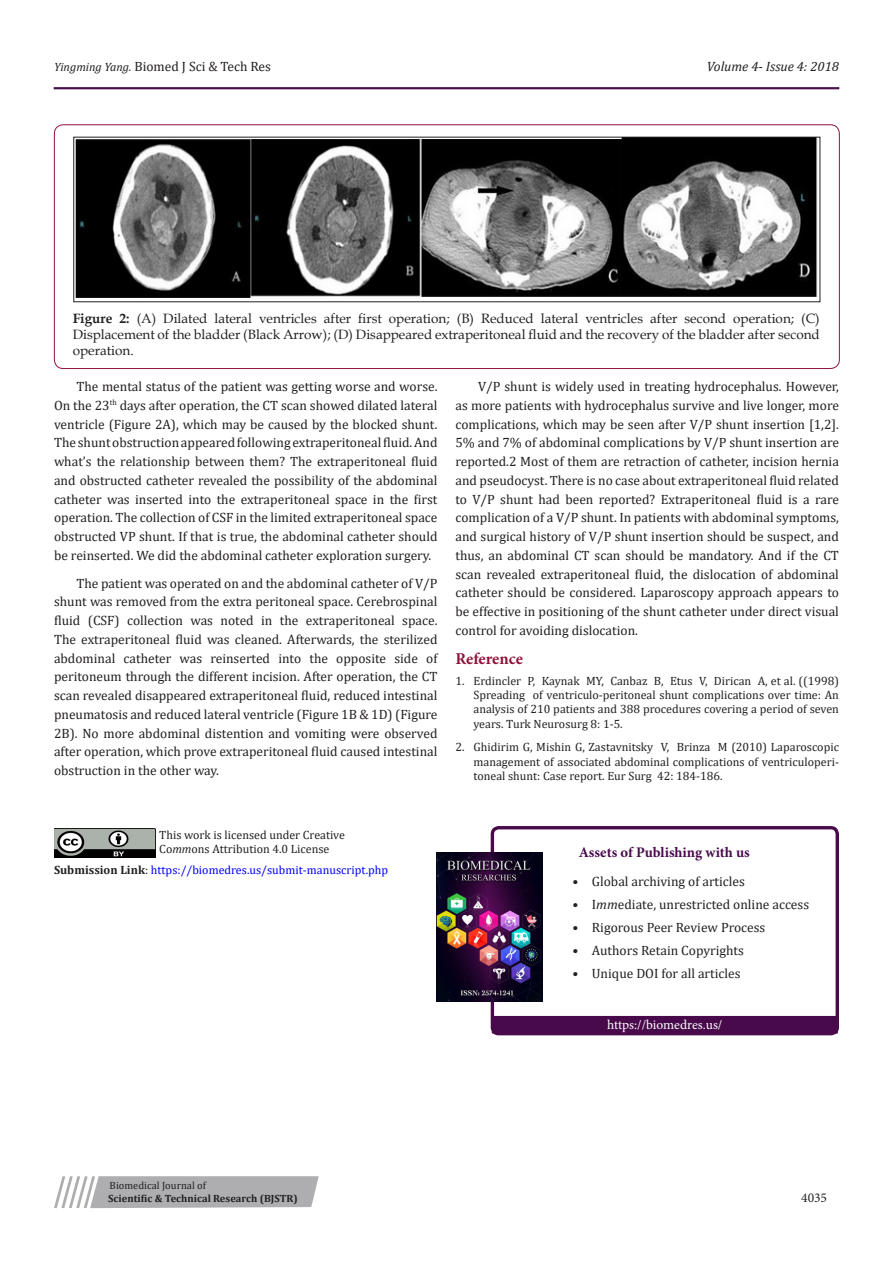
<style>
.page{position:relative;width:893px;height:1263px;background:#fff}
.page>*{position:absolute;margin:0;border:0;box-sizing:border-box;transform-origin:0 0}
.t1{font:700 16.5px "Minion Pro";letter-spacing:-.005em;color:#8f133a}
.t2{font:700 14.7px "Minion Pro";color:#480a4b}
.t3{font:13.5px/18.8px "Cambria";color:#231f20;text-align:justify}
.t4{font:13.5px/16.2px "Book Antiqua";color:#231f20;text-align:justify}
.t5{font:13.5px "Minion Pro";letter-spacing:-.005em;color:#fff}
.t6{font:italic 13.5px "Cambria";color:#231f20}
.t7{font:13.5px "Minion Pro";color:#231f20}
.t8{font:12px/14.4px "Cambria";color:#231f20;text-align:justify}
.t9{font:12px "Cambria";color:#00f}
.t10{font:700 10.5px "Cambria";color:#231f20}
.t11{font:10.5px "Cambria";color:#231f20}
.s1{font-style:italic;font-size:12px}
.s2{font-weight:700}
.s3{font-style:italic}
.s4{font-weight:700;color:#231f20}
.s5{color:#231f20}
</style>
<div class="page">
<hr style="left:54px;top:88px;width:785px;height:1px;background:#480a4b">
<svg style="left:54px;top:1176px;width:265px;height:32px"></svg>
<div style="left:491px;top:826px;width:348px;height:209px;border:3px solid #480a4b;border-radius:6px"></div>
<div style="left:492px;top:1016px;width:345px;height:17px;background:#480a4b"></div>
<img style="left:437px;top:852px;width:106px;height:150px">
<img style="left:54px;top:828px;width:102px;height:29px">
<div style="left:54px;top:124px;width:786px;height:245px;border:1px solid #8f133a;border-radius:9px"></div>
<img style="left:76px;top:139px;width:742px;height:159px">
<p class="t3" style="left:54px;top:57px;width:219px"><span class="s1">Yingming Yang.</span> Biomed J Sci &amp; Tech Res</p>
<p class="t6" style="left:707px;top:57px;width:134px">Volume 4- Issue 4: 2018</p>
<p class="t4" style="left:73px;top:310px;width:749px"><span class="s2">Figure 2:</span> (A) Dilated lateral ventricles after first operation; (B) Reduced lateral ventricles after second operation; (C)<br>Displacement of the bladder (Black Arrow); (D) Disappeared extraperitoneal fluid and the recovery of the bladder after second operation.</p>
<p class="t3" style="left:54px;top:377px;width:385px;text-indent:22px">The mental status of the patient was getting worse and worse.<br>On the 23<sup>th</sup> days after operation, the CT scan showed dilated lateral ventricle (Figure 2A), which may be caused by the blocked shunt.<br>The shunt obstruction appeared following extraperitoneal fluid. And what’s the relationship between them? The extraperitoneal fluid and obstructed catheter revealed the possibility of the abdominal catheter was inserted into the extraperitoneal space in the first operation. The collection of CSF in the limited extraperitoneal space obstructed VP shunt. If that is true, the abdominal catheter should be reinserted. We did the abdominal catheter exploration surgery.</p>
<p class="t3" style="left:54px;top:574px;width:385px;text-indent:22px">The patient was operated on and the abdominal catheter of V/P shunt was removed from the extra peritoneal space. Cerebrospinal fluid (CSF) collection was noted in the extraperitoneal space.<br>The extraperitoneal fluid was cleaned. Afterwards, the sterilized abdominal catheter was reinserted into the opposite side of peritoneum through the different incision. After operation, the CT scan revealed disappeared extraperitoneal fluid, reduced intestinal pneumatosis and reduced lateral ventricle (Figure 1B &amp; 1D) (Figure 2B). No more abdominal distention and vomiting were observed after operation, which prove extraperitoneal fluid caused intestinal obstruction in the other way.</p>
<p class="t3" style="left:455px;top:377px;width:385px;text-indent:22px">V/P shunt is widely used in treating hydrocephalus. However, as more patients with hydrocephalus survive and live longer, more complications, which may be seen after V/P shunt insertion [1,2].<br>5% and 7% of abdominal complications by V/P shunt insertion are reported.2 Most of them are retraction of catheter, incision hernia and pseudocyst. There is no case about extraperitoneal fluid related to V/P shunt had been reported? Extraperitoneal fluid is a rare complication of a V/P shunt. In patients with abdominal symptoms, and surgical history of V/P shunt insertion should be suspect, and thus, an abdominal CT scan should be mandatory. And if the CT scan revealed extraperitoneal fluid, the dislocation of abdominal catheter should be considered. Laparoscopy approach appears to be effective in positioning of the shunt catheter under direct visual control for avoiding dislocation.</p>
<p class="t1" style="left:455px;top:647px;width:69px">Reference</p>
<p class="t8" style="left:473px;top:673px;width:367px;text-indent:-18px">1. Erdincler P, Kaynak MY, Canbaz B, Etus V, Dirican A, et al. ((1998)<br>Spreading of ventriculo-peritoneal shunt complications over time: An analysis of 210 patients and 388 procedures covering a period of seven years. Turk Neurosurg 8: 1-5.</p>
<p class="t8" style="left:473px;top:740px;width:367px;text-indent:-18px">2. Ghidirim G, Mishin G, Zastavnitsky V, Brinza M (2010) Laparoscopic management of associated abdominal complications of ventriculoperi&shy;toneal shunt: Case report. Eur Surg 42: 184-186.</p>
<p class="t8" style="left:159px;top:828px;width:187px">This work is licensed under Creative</p>
<p class="t8" style="left:159px;top:842px;width:172px">Co<span class="s3">mm</span>ons Attribution 4.0 License</p>
<p class="t9" style="left:54px;top:863px;width:336px"><span class="s4">Submission Link</span><span class="s5">:</span> https://biomedres.us/submit-manuscript.php</p>
<p class="t2" style="left:579px;top:842px;width:172px">Assets of Publishing with us</p>
<p class="t3" style="left:572px;top:872px;width:174px">• Global archiving of articles</p>
<p class="t3" style="left:572px;top:895px;width:238px">• I<span class="s3">mm</span>ediate, unrestricted online access</p>
<p class="t3" style="left:572px;top:918px;width:195px">• Rigorous Peer Review Process</p>
<p class="t3" style="left:572px;top:941px;width:173px">• Authors Retain Copyrights</p>
<p class="t3" style="left:572px;top:963px;width:170px">• Unique DOI for all articles</p>
<p class="t5" style="left:607px;top:1016px;width:117px">https://biomedres.us/</p>
<p class="t11" style="left:110px;top:1179px;width:98px">Biomedical Journal of</p>
<p class="t10" style="left:108px;top:1191px;width:191px">Scientific &amp; Technical Research (BJSTR)</p>
<p class="t7" style="left:801px;top:1189px;width:27px">4035</p>
</div>
